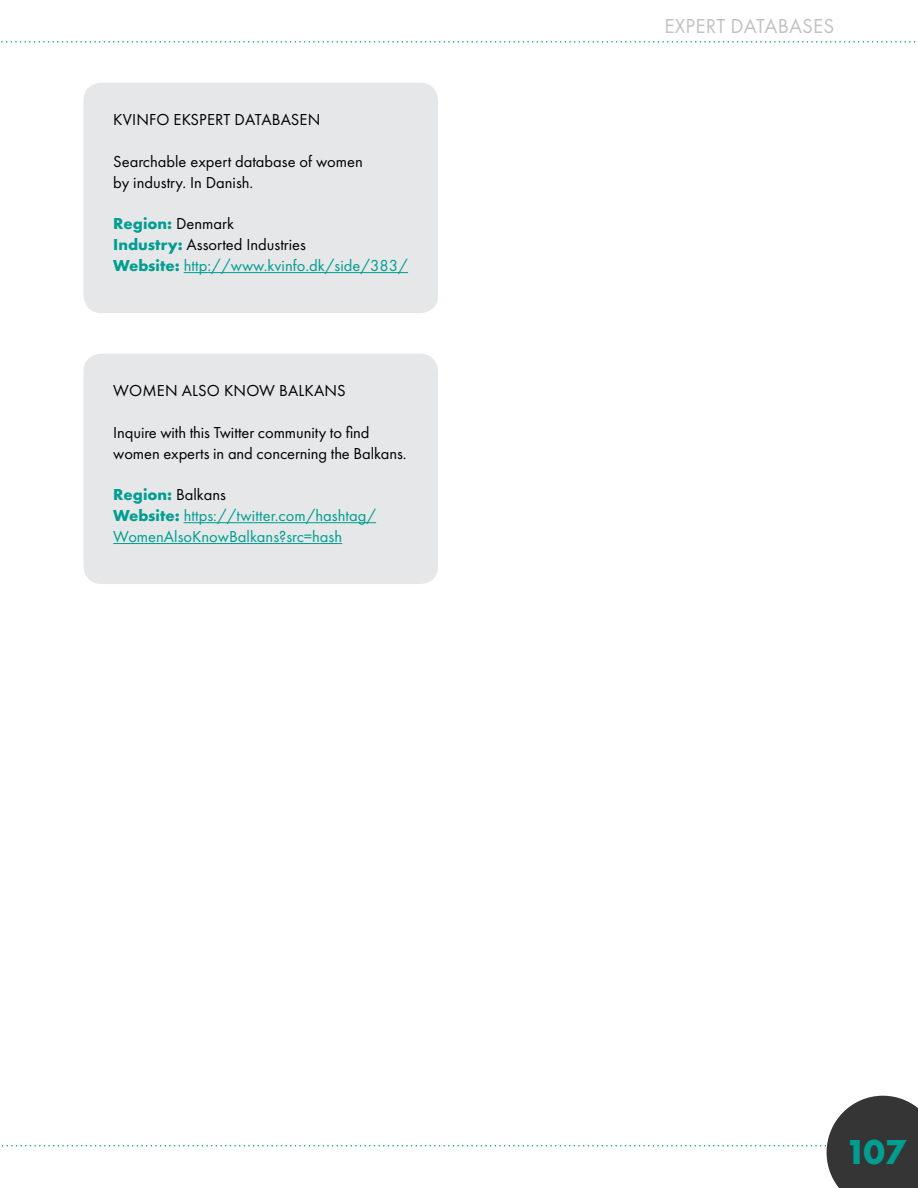
<style>
.page{position:relative;width:918px;height:1188px;background:#fff}
.page>*{position:absolute;margin:0;border:0;box-sizing:border-box;transform-origin:0 0}
.t1{font:700 36px "Futura PT";color:#009e91}
.t2{font:21px "Futura PT";letter-spacing:.01em;color:#c2c2c2}
.t3{font:16.5px/20.9px "Futura PT";color:#000}
.t4{font:16.5px/20.9px "Futura PT";color:#009e91}
.s1{font-weight:700}
.s2{color:#000}
</style>
<div class="page">
<svg style="left:1px;top:41px;width:915px;height:2px"></svg>
<svg style="left:1px;top:1096px;width:917px;height:92px"></svg>
<hr style="left:0;top:1167px;width:74px;height:1px;background:#fff">
<div style="left:83px;top:83px;width:355px;height:230px;background:#e6e7e8;border-radius:18px"></div>
<hr style="left:184px;top:272px;width:224px;height:1px;background:#009e91">
<div style="left:83px;top:354px;width:355px;height:230px;background:#e6e7e8;border-radius:18px"></div>
<hr style="left:184px;top:522px;width:192px;height:1px;background:#009e91">
<hr style="left:113px;top:543px;width:229px;height:1px;background:#009e91">
<p class="t3" style="left:113px;top:109px;width:209px">KVINFO EKSPERT DATABASEN</p>
<p class="t3" style="left:113px;top:151px;width:251px">Searchable expert database of women by industry. In Danish.</p>
<p class="t4" style="left:113px;top:213px;width:296px"><span class="s1">Region:</span> <span class="s2">Denmark<br></span><span class="s1">Industry:</span> <span class="s2">Assorted Industries<br></span><span class="s1">Website:</span> http://www.kvinfo.dk/side/383/</p>
<p class="t3" style="left:113px;top:380px;width:234px">WOMEN ALSO KNOW BALKANS</p>
<p class="t3" style="left:113px;top:422px;width:295px">Inquire with this Twitter community to find women experts in and concerning the Balkans.</p>
<p class="t4" style="left:113px;top:484px;width:264px"><span class="s1">Region:</span> <span class="s2">Balkans<br></span><span class="s1">Website:</span> https://twitter.com/hashtag/<br>WomenAlsoKnowBalkans?src=hash</p>
<p class="t2" style="left:664px;top:13px;width:172px">EXPERT DATABASES</p>
<h1 class="t1" style="left:845px;top:1129px;width:62px">107</h1>
</div>
